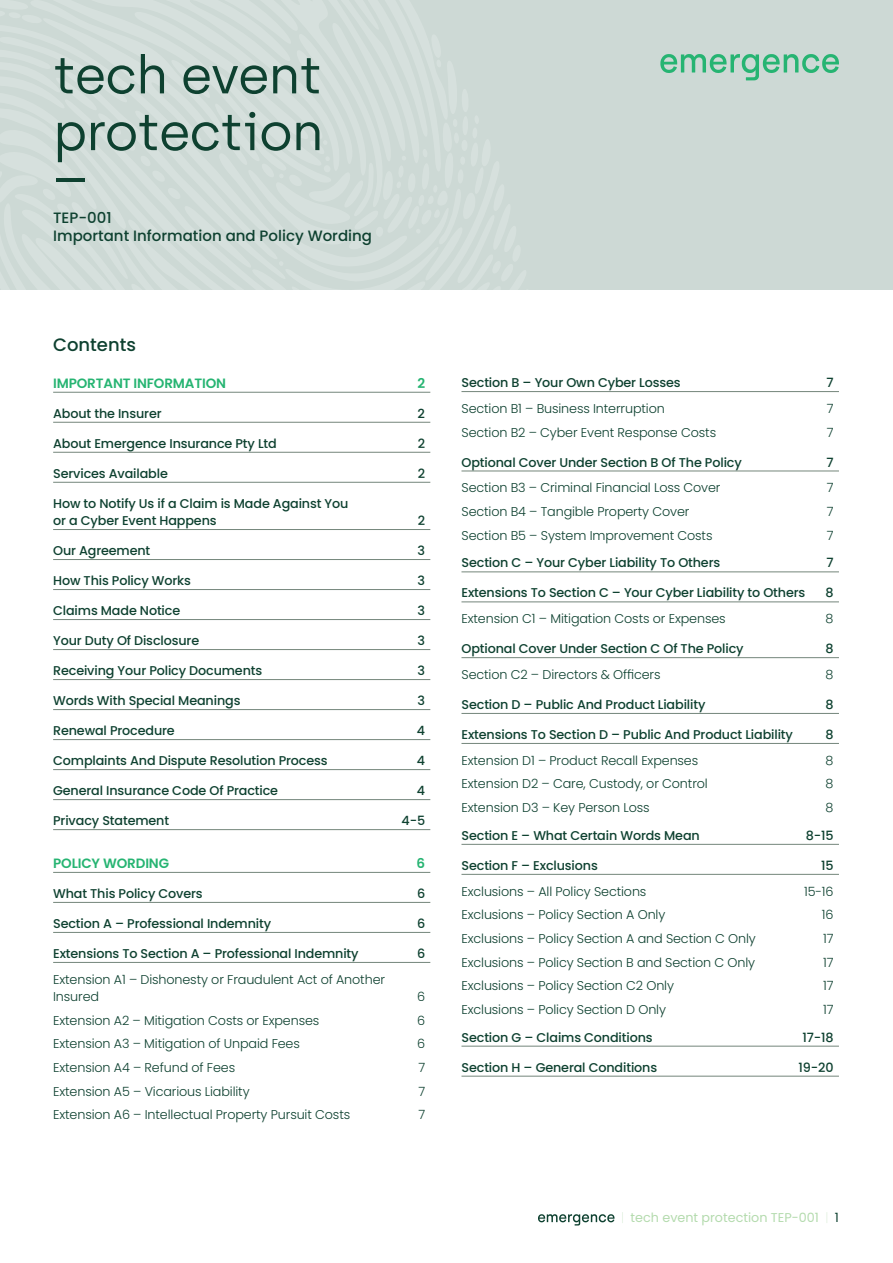
<style>
.page{position:relative;width:893px;height:1263px;background:#fff}
.page>*{position:absolute;margin:0;border:0;box-sizing:border-box;transform-origin:0 0}
.t1{font:52.5px "Archia";letter-spacing:-.02em;color:#0e4130}
.t2{font:500 18px "Poppins";color:#0e4130}
.t3{font:500 15px/18px "Poppins";color:#0e4130}
.t4{font:600 13.5px "Poppins";letter-spacing:-.01em;color:#26b472}
.t5{font:500 12.75px/17.2px "Poppins";letter-spacing:-.01em;color:#0e4130}
.t6{font:300 12.75px/17.2px "Poppins";letter-spacing:-.01em;color:#0e4130}
.t7{font:12.75px "Poppins";color:#b4dbae}
.s1{font-weight:100}
.s2{color:#0e4130}
</style>
<div class="page">
<svg style="left:538px;top:1214px;width:76px;height:11px"></svg>
<div style="left:0;top:0;width:893px;height:290px;background:#cdd9d5"></div>
<svg style="left:660px;top:54px;width:179px;height:26px"></svg>
<hr style="left:461px;top:391px;width:378px;height:1px;background:#74867b">
<hr style="left:461px;top:471px;width:378px;height:1px;background:#74867b">
<hr style="left:461px;top:572px;width:378px;height:1px;background:#74867b">
<hr style="left:461px;top:602px;width:378px;height:1px;background:#74867b">
<hr style="left:461px;top:657px;width:378px;height:1px;background:#74867b">
<hr style="left:461px;top:713px;width:378px;height:1px;background:#74867b">
<hr style="left:461px;top:743px;width:378px;height:1px;background:#74867b">
<hr style="left:461px;top:844px;width:378px;height:1px;background:#74867b">
<hr style="left:461px;top:874px;width:378px;height:1px;background:#74867b">
<hr style="left:461px;top:1046px;width:378px;height:1px;background:#74867b">
<hr style="left:461px;top:1076px;width:378px;height:1px;background:#74867b">
<hr style="left:53px;top:392px;width:377px;height:1px;background:#74867b">
<hr style="left:53px;top:422px;width:377px;height:1px;background:#74867b">
<hr style="left:53px;top:452px;width:377px;height:1px;background:#74867b">
<hr style="left:53px;top:482px;width:377px;height:1px;background:#74867b">
<hr style="left:53px;top:529px;width:377px;height:1px;background:#74867b">
<hr style="left:53px;top:559px;width:377px;height:1px;background:#74867b">
<hr style="left:53px;top:589px;width:377px;height:1px;background:#74867b">
<hr style="left:53px;top:619px;width:377px;height:1px;background:#74867b">
<hr style="left:53px;top:649px;width:377px;height:1px;background:#74867b">
<hr style="left:53px;top:679px;width:377px;height:1px;background:#74867b">
<hr style="left:53px;top:709px;width:377px;height:1px;background:#74867b">
<hr style="left:53px;top:739px;width:377px;height:1px;background:#74867b">
<hr style="left:53px;top:769px;width:377px;height:1px;background:#74867b">
<hr style="left:53px;top:799px;width:377px;height:1px;background:#74867b">
<hr style="left:53px;top:829px;width:377px;height:1px;background:#74867b">
<hr style="left:53px;top:872px;width:377px;height:1px;background:#74867b">
<hr style="left:53px;top:902px;width:377px;height:1px;background:#74867b">
<hr style="left:53px;top:932px;width:377px;height:1px;background:#74867b">
<hr style="left:53px;top:962px;width:377px;height:1px;background:#74867b">
<p class="t1" style="left:53px;top:44px;width:270px">tech event</p>
<p class="t1" style="left:53px;top:101px;width:272px">protection</p>
<p class="t1" style="left:53px;top:127px;width:37px">_</p>
<p class="t3" style="left:53px;top:209px;width:320px">TEP-001<br>Important Information and Policy Wording</p>
<p class="t2" style="left:53px;top:335px;width:84px">Contents</p>
<p class="t4" style="left:53px;top:375px;width:174px">IMPORTANT INFORMATION</p>
<p class="t4" style="left:417px;top:375px;width:9px">2</p>
<p class="t5" style="left:53px;top:405px;width:110px">About the Insurer</p>
<p class="t5" style="left:417px;top:405px;width:9px">2</p>
<p class="t5" style="left:53px;top:435px;width:225px">About Emergence Insurance Pty Ltd</p>
<p class="t5" style="left:418px;top:435px;width:9px">2</p>
<p class="t5" style="left:53px;top:465px;width:116px">Services Available</p>
<p class="t5" style="left:418px;top:465px;width:9px">2</p>
<p class="t5" style="left:53px;top:495px;width:297px">How to Notify Us if a Claim is Made Against You or a Cyber Event Happens</p>
<p class="t5" style="left:418px;top:512px;width:9px">2</p>
<p class="t5" style="left:53px;top:542px;width:99px">Our Agreement</p>
<p class="t5" style="left:418px;top:542px;width:9px">3</p>
<p class="t5" style="left:53px;top:572px;width:139px">How This Policy Works</p>
<p class="t5" style="left:418px;top:572px;width:9px">3</p>
<p class="t5" style="left:53px;top:602px;width:129px">Claims Made Notice</p>
<p class="t5" style="left:418px;top:602px;width:9px">3</p>
<p class="t5" style="left:53px;top:632px;width:148px">Your Duty Of Disclosure</p>
<p class="t5" style="left:418px;top:632px;width:9px">3</p>
<p class="t5" style="left:53px;top:662px;width:211px">Receiving Your Policy Documents</p>
<p class="t5" style="left:418px;top:662px;width:9px">3</p>
<p class="t5" style="left:53px;top:692px;width:189px">Words With Special Meanings</p>
<p class="t5" style="left:418px;top:692px;width:9px">3</p>
<p class="t5" style="left:53px;top:722px;width:123px">Renewal Procedure</p>
<p class="t5" style="left:417px;top:722px;width:10px">4</p>
<p class="t5" style="left:53px;top:752px;width:276px">Complaints And Dispute Resolution Process</p>
<p class="t5" style="left:417px;top:752px;width:10px">4</p>
<p class="t5" style="left:53px;top:782px;width:227px">General Insurance Code Of Practice</p>
<p class="t5" style="left:417px;top:782px;width:10px">4</p>
<p class="t5" style="left:53px;top:812px;width:118px">Privacy Statement</p>
<p class="t5" style="left:402px;top:812px;width:25px">4-5</p>
<p class="t4" style="left:53px;top:855px;width:117px">POLICY WORDING</p>
<p class="t4" style="left:417px;top:855px;width:10px">6</p>
<p class="t5" style="left:53px;top:885px;width:151px">What This Policy Covers</p>
<p class="t5" style="left:417px;top:885px;width:10px">6</p>
<p class="t5" style="left:53px;top:915px;width:220px">Section A – Professional Indemnity</p>
<p class="t5" style="left:417px;top:915px;width:10px">6</p>
<p class="t5" style="left:53px;top:945px;width:307px">Extensions To Section A – Professional Indemnity</p>
<p class="t5" style="left:417px;top:945px;width:10px">6</p>
<p class="t6" style="left:53px;top:971px;width:333px">Extension A1 – Dishonesty or Fraudulent Act of Another<br>Insured</p>
<p class="t6" style="left:417px;top:988px;width:10px">6</p>
<p class="t6" style="left:53px;top:1012px;width:268px">Extension A2 – Mitigation Costs or Expenses</p>
<p class="t6" style="left:417px;top:1012px;width:10px">6</p>
<p class="t6" style="left:53px;top:1035px;width:248px">Extension A3 – Mitigation of Unpaid Fees</p>
<p class="t6" style="left:417px;top:1035px;width:10px">6</p>
<p class="t6" style="left:53px;top:1059px;width:184px">Extension A4 – Refund of Fees</p>
<p class="t6" style="left:418px;top:1059px;width:8px">7</p>
<p class="t6" style="left:53px;top:1082px;width:198px">Extension A5 – Vicarious Liability</p>
<p class="t6" style="left:418px;top:1082px;width:8px">7</p>
<p class="t6" style="left:53px;top:1106px;width:299px">Extension A6 – Intellectual Property Pursuit Costs</p>
<p class="t6" style="left:418px;top:1106px;width:8px">7</p>
<p class="t5" style="left:461px;top:374px;width:221px">Section B – Your Own Cyber Losses</p>
<p class="t5" style="left:826px;top:374px;width:9px">7</p>
<p class="t6" style="left:461px;top:400px;width:205px">Section B1 – Business Interruption</p>
<p class="t6" style="left:827px;top:400px;width:8px">7</p>
<p class="t6" style="left:461px;top:423px;width:256px">Section B2 – Cyber Event Response Costs</p>
<p class="t6" style="left:827px;top:423px;width:8px">7</p>
<p class="t5" style="left:461px;top:453px;width:282px">Optional Cover Under Section B Of The Policy</p>
<p class="t5" style="left:826px;top:453px;width:9px">7</p>
<p class="t6" style="left:461px;top:479px;width:261px">Section B3 – Criminal Financial Loss Cover</p>
<p class="t6" style="left:827px;top:479px;width:8px">7</p>
<p class="t6" style="left:461px;top:503px;width:229px">Section B4 – Tangible Property Cover</p>
<p class="t6" style="left:827px;top:503px;width:8px">7</p>
<p class="t6" style="left:461px;top:527px;width:253px">Section B5 – System Improvement Costs</p>
<p class="t6" style="left:827px;top:527px;width:8px">7</p>
<p class="t5" style="left:461px;top:554px;width:260px">Section C – Your Cyber Liability To Others</p>
<p class="t5" style="left:826px;top:554px;width:9px">7</p>
<p class="t5" style="left:461px;top:584px;width:345px">Extensions To Section C – Your Cyber Liability to Others</p>
<p class="t5" style="left:825px;top:584px;width:10px">8</p>
<p class="t6" style="left:461px;top:610px;width:266px">Extension C1 – Mitigation Costs or Expenses</p>
<p class="t6" style="left:825px;top:610px;width:9px">8</p>
<p class="t5" style="left:461px;top:640px;width:284px">Optional Cover Under Section C Of The Policy</p>
<p class="t5" style="left:825px;top:640px;width:10px">8</p>
<p class="t6" style="left:461px;top:666px;width:201px">Section C2 – Directors &amp; Officers</p>
<p class="t6" style="left:825px;top:666px;width:9px">8</p>
<p class="t5" style="left:461px;top:696px;width:245px">Section D – Public And Product Liability</p>
<p class="t5" style="left:825px;top:696px;width:10px">8</p>
<p class="t5" style="left:461px;top:726px;width:333px">Extensions To Section D – Public And Product Liability</p>
<p class="t5" style="left:825px;top:726px;width:10px">8</p>
<p class="t6" style="left:461px;top:752px;width:238px">Extension D1 – Product Recall Expenses</p>
<p class="t6" style="left:825px;top:752px;width:9px">8</p>
<p class="t6" style="left:461px;top:775px;width:248px">Extension D2 – Care, Custody, or Control</p>
<p class="t6" style="left:825px;top:775px;width:9px">8</p>
<p class="t6" style="left:461px;top:799px;width:190px">Extension D3 – Key Person Loss</p>
<p class="t6" style="left:825px;top:799px;width:9px">8</p>
<p class="t5" style="left:461px;top:827px;width:240px">Section E – What Certain Words Mean</p>
<p class="t5" style="left:806px;top:827px;width:29px">8-15</p>
<p class="t5" style="left:461px;top:857px;width:138px">Section F – Exclusions</p>
<p class="t5" style="left:821px;top:857px;width:14px">15</p>
<p class="t6" style="left:461px;top:883px;width:186px">Exclusions – All Policy Sections</p>
<p class="t6" style="left:804px;top:883px;width:31px">15-16</p>
<p class="t6" style="left:461px;top:906px;width:205px">Exclusions – Policy Section A Only</p>
<p class="t6" style="left:822px;top:906px;width:13px">16</p>
<p class="t6" style="left:461px;top:930px;width:296px">Exclusions – Policy Section A and Section C Only</p>
<p class="t6" style="left:823px;top:930px;width:12px">17</p>
<p class="t6" style="left:461px;top:953px;width:295px">Exclusions – Policy Section B and Section C Only</p>
<p class="t6" style="left:823px;top:953px;width:12px">17</p>
<p class="t6" style="left:461px;top:977px;width:214px">Exclusions – Policy Section C2 Only</p>
<p class="t6" style="left:823px;top:977px;width:12px">17</p>
<p class="t6" style="left:461px;top:1001px;width:206px">Exclusions – Policy Section D Only</p>
<p class="t6" style="left:823px;top:1001px;width:12px">17</p>
<p class="t5" style="left:461px;top:1029px;width:193px">Section G – Claims Conditions</p>
<p class="t5" style="left:802px;top:1029px;width:33px">17-18</p>
<p class="t5" style="left:461px;top:1059px;width:197px">Section H – General Conditions</p>
<p class="t5" style="left:798px;top:1059px;width:37px">19-20</p>
<p class="t7" style="left:621px;top:1210px;width:219px"><span class="s1">|</span> tech event protection TEP-001 <span class="s1">|</span> <span class="s2">1</span></p>
</div>
